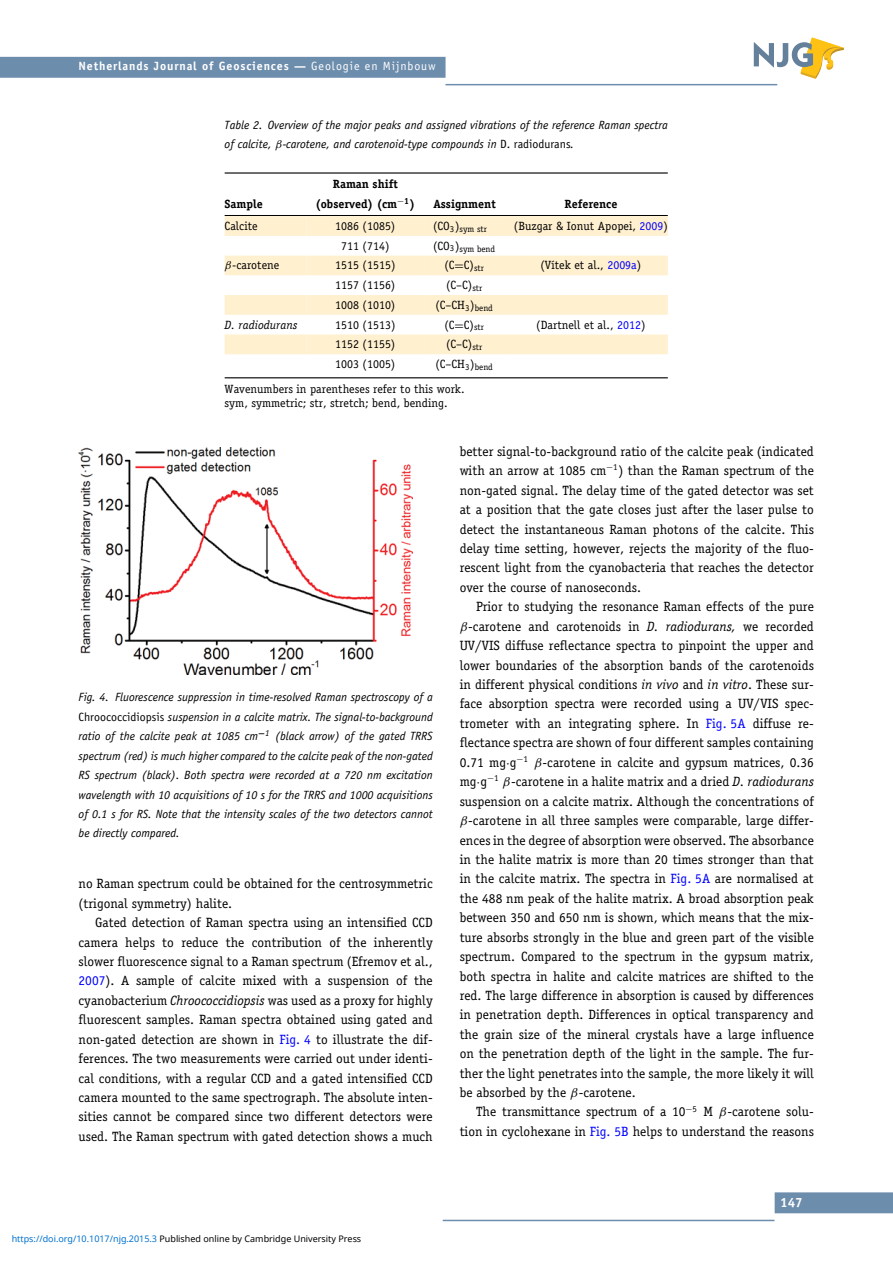
<style>
.page{position:relative;width:893px;height:1263px;background:#fff}
.page>*{position:absolute;margin:0;border:0;box-sizing:border-box;transform-origin:0 0}
.t1{font:13.5px/19.5px "Officina Serif";color:#000;text-align:justify}
.t2{font:700 13.5px "Officina Sans";color:#fff}
.t3{font:italic 12px/19.5px "Officina Sans";color:#000}
.t4{font:12px/25.3px "Officina Serif";color:#000}
.t5{font:700 12px "Officina Serif";color:#000}
.t6{font:700 12px "Officina Sans";letter-spacing:.07em;color:#fff}
.t7{font:italic 12px "Officina Serif";color:#000}
.t8{font:9px "Noto Sans";color:#000}
.t9{font:9px "Officina Serif";color:#000}
.s1{font-weight:400}
.s2{font-family:"RMTMI";font-style:normal}
.s3{font-style:normal}
.s4{color:#00f}
.s5{font-family:"RMTMI"}
.s6{font-family:"MTSY"}
.s7{font-style:italic}
.s8{color:#0172cf}
</style>
<div class="page">
<svg style="left:754px;top:38px;width:90px;height:41px"></svg>
<div style="left:0;top:57px;width:446px;height:21px;background:#6d8dad"></div>
<hr style="left:445px;top:84px;width:332px;height:1px;background:#6d8dad">
<hr style="left:225px;top:172px;width:443px;height:2px;background:#000">
<hr style="left:225px;top:215px;width:443px;height:1px;background:#000">
<div style="left:225px;top:216px;width:81px;height:20px;background:#fff0d0"></div>
<div style="left:306px;top:216px;width:118px;height:20px;background:#fff0d0"></div>
<div style="left:424px;top:216px;width:81px;height:20px;background:#fff0d0"></div>
<div style="left:505px;top:216px;width:163px;height:20px;background:#fff0d0"></div>
<div style="left:225px;top:256px;width:81px;height:19px;background:#fff0d0"></div>
<div style="left:306px;top:256px;width:118px;height:19px;background:#fff0d0"></div>
<div style="left:424px;top:256px;width:81px;height:19px;background:#fff0d0"></div>
<div style="left:505px;top:256px;width:163px;height:19px;background:#fff0d0"></div>
<div style="left:225px;top:295px;width:81px;height:20px;background:#fff0d0"></div>
<div style="left:306px;top:295px;width:118px;height:20px;background:#fff0d0"></div>
<div style="left:424px;top:295px;width:81px;height:20px;background:#fff0d0"></div>
<div style="left:505px;top:295px;width:163px;height:20px;background:#fff0d0"></div>
<div style="left:225px;top:334px;width:81px;height:20px;background:#fff0d0"></div>
<div style="left:306px;top:334px;width:118px;height:20px;background:#fff0d0"></div>
<div style="left:424px;top:334px;width:81px;height:20px;background:#fff0d0"></div>
<div style="left:505px;top:334px;width:163px;height:20px;background:#fff0d0"></div>
<hr style="left:225px;top:377px;width:443px;height:1px;background:#000">
<img style="left:79px;top:447px;width:334px;height:227px">
<div style="left:775px;top:1192px;width:118px;height:21px;background:#6d8dad"></div>
<hr style="left:443px;top:1220px;width:331px;height:1px;background:#6d8dad">
<p class="t6" style="left:79px;top:62px;width:359px">Netherlands Journal of Geosciences — <span class="s1">Geologie en Mijnbouw</span></p>
<p class="t3" style="left:225px;top:116px;width:445px">Table 2. Overview of the major peaks and assigned vibrations of the reference Raman spectra of calcite, <span class="s2">β</span>-carotene, and carotenoid-type compounds in <span class="s3">D. radiodurans</span>.</p>
<p class="t5" style="left:333px;top:180px;width:67px">Raman shift</p>
<p class="t5" style="left:225px;top:200px;width:40px">Sample</p>
<p class="t5" style="left:315px;top:200px;width:101px">(observed) (cm<sup>−</sup><sup>1</sup>)</p>
<p class="t5" style="left:433px;top:200px;width:64px">Assignment</p>
<p class="t5" style="left:564px;top:200px;width:54px">Reference</p>
<p class="t4" style="left:225px;top:214px;width:34px">Calcite</p>
<p class="t4" style="left:335px;top:214px;width:62px">1086 (1085)</p>
<p class="t9" style="left:433px;top:225px;width:55px"><sup>(CO</sup>3<sup>)</sup>sym str</p>
<p class="t4" style="left:514px;top:214px;width:155px">(Buzgar &amp; Ionut Apopei, <span class="s4">2009</span>)</p>
<p class="t4" style="left:341px;top:234px;width:50px">711 (714)</p>
<p class="t9" style="left:433px;top:245px;width:64px"><sup>(CO</sup>3<sup>)</sup>sym bend</p>
<p class="t4" style="left:225px;top:254px;width:56px"><span class="s5">β</span>-carotene</p>
<p class="t4" style="left:335px;top:254px;width:62px">1515 (1515)</p>
<p class="t4" style="left:444px;top:254px;width:41px">(C<span class="s6">=</span>C)<sub>str</sub></p>
<p class="t4" style="left:540px;top:254px;width:102px">(V´ıtek et al., <span class="s4">2009a</span>)</p>
<p class="t4" style="left:335px;top:273px;width:62px">1157 (1156)</p>
<p class="t4" style="left:446px;top:273px;width:38px">(C–C)<sub>str</sub></p>
<p class="t4" style="left:335px;top:293px;width:62px">1008 (1010)</p>
<p class="t4" style="left:435px;top:293px;width:59px">(C–CH<sub>3</sub>)<sub>bend</sub></p>
<p class="t7" style="left:225px;top:320px;width:74px">D. radiodurans</p>
<p class="t4" style="left:335px;top:313px;width:62px">1510 (1513)</p>
<p class="t4" style="left:444px;top:313px;width:41px">(C<span class="s6">=</span>C)<sub>str</sub></p>
<p class="t4" style="left:536px;top:313px;width:111px">(Dartnell et al., <span class="s4">2012</span>)</p>
<p class="t4" style="left:335px;top:333px;width:62px">1152 (1155)</p>
<p class="t4" style="left:446px;top:333px;width:38px">(C–C)<sub>str</sub></p>
<p class="t4" style="left:335px;top:352px;width:62px">1003 (1005)</p>
<p class="t4" style="left:225px;top:352px;width:270px;text-indent:211px">(C–CH<sub>3</sub>)<sub>bend<br></sub>Wavenumbers in parentheses refer to this work.</p>
<p class="t4" style="left:225px;top:391px;width:224px">sym, symmetric; str, stretch; bend, bending.</p>
<p class="t3" style="left:79px;top:689px;width:356px;text-align:justify">Fig. 4. Fluorescence suppression in time-resolved Raman spectroscopy of a <span class="s3">Chroococcidiopsis</span> suspension in a calcite matrix. The signal-to-background ratio of the calcite peak at 1085 cm<sup>−</sup><sup>1</sup> (black arrow) of the gated TRRS spectrum (red) is much higher compared to the calcite peak of the non-gated RS spectrum (black). Both spectra were recorded at a 720 nm excitation wavelength with 10 acquisitions of 10 s for the TRRS and 1000 acquisitions of 0.1 s for RS. Note that the intensity scales of the two detectors cannot be directly compared.</p>
<p class="t1" style="left:79px;top:875px;width:356px">no Raman spectrum could be obtained for the centrosymmetric (trigonal symmetry) halite.</p>
<p class="t1" style="left:79px;top:914px;width:356px;text-indent:16px">Gated detection of Raman spectra using an intensified CCD camera helps to reduce the contribution of the inherently slower fluorescence signal to a Raman spectrum (Efremov et al., <span class="s4">2007</span>). A sample of calcite mixed with a suspension of the cyanobacterium <span class="s7">Chroococcidiopsis</span> was used as a proxy for highly fluorescent samples. Raman spectra obtained using gated and non-gated detection are shown in <span class="s4">Fig. 4</span> to illustrate the dif&shy;ferences. The two measurements were carried out under identi&shy;cal conditions, with a regular CCD and a gated intensified CCD camera mounted to the same spectrograph. The absolute inten&shy;sities cannot be compared since two different detectors were used. The Raman spectrum with gated detection shows a much</p>
<p class="t8" style="left:12px;top:1232px;width:351px"><span class="s8">https://doi.org/10.1017/njg.2015.3</span> Published online by Cambridge University Press</p>
<p class="t1" style="left:460px;top:443px;width:356px">better signal-to-background ratio of the calcite peak (indicated with an arrow at 1085 cm<sup>−</sup><sup>1</sup>) than the Raman spectrum of the non-gated signal. The delay time of the gated detector was set at a position that the gate closes just after the laser pulse to detect the instantaneous Raman photons of the calcite. This delay time setting, however, rejects the majority of the fluo&shy;rescent light from the cyanobacteria that reaches the detector over the course of nanoseconds.</p>
<p class="t1" style="left:460px;top:598px;width:356px;text-indent:16px">Prior to studying the resonance Raman effects of the pure <span class="s5">β</span>-carotene and carotenoids in <span class="s7">D. radiodurans,</span> we recorded UV/VIS diffuse reflectance spectra to pinpoint the upper and lower boundaries of the absorption bands of the carotenoids in different physical conditions <span class="s7">in vivo</span> and <span class="s7">in vitro</span>. These sur&shy;face absorption spectra were recorded using a UV/VIS spec&shy;trometer with an integrating sphere. In <span class="s4">Fig. 5A</span> diffuse re&shy;flectance spectra are shown of four different samples containing 0.71 mg<span class="s6">·</span>g<sup>−</sup><sup>1</sup> <span class="s5">β</span>-carotene in calcite and gypsum matrices, 0.36 mg<span class="s6">·</span>g<sup>−</sup><sup>1</sup> <span class="s5">β</span>-carotene in a halite matrix and a dried <span class="s7">D. radiodurans </span>suspension on a calcite matrix. Although the concentrations of <span class="s5">β</span>-carotene in all three samples were comparable, large differ&shy;ences in the degree of absorption were observed. The absorbance in the halite matrix is more than 20 times stronger than that in the calcite matrix. The spectra in <span class="s4">Fig. 5A</span> are normalised at the 488 nm peak of the halite matrix. A broad absorption peak between 350 and 650 nm is shown, which means that the mix&shy;ture absorbs strongly in the blue and green part of the visible spectrum. Compared to the spectrum in the gypsum matrix, both spectra in halite and calcite matrices are shifted to the red. The large difference in absorption is caused by differences in penetration depth. Differences in optical transparency and the grain size of the mineral crystals have a large influence on the penetration depth of the light in the sample. The fur&shy;ther the light penetrates into the sample, the more likely it will be absorbed by the <span class="s5">β</span>-carotene.</p>
<p class="t1" style="left:460px;top:1103px;width:356px;text-align:right">The transmittance spectrum of a 10<sup>−</sup><sup>5</sup> M <span class="s5">β</span>-carotene solu&shy;tion in cyclohexane in <span class="s4">Fig. 5B</span> helps to understand the reasons</p>
<p class="t2" style="left:780px;top:1197px;width:24px">147</p>
</div>
